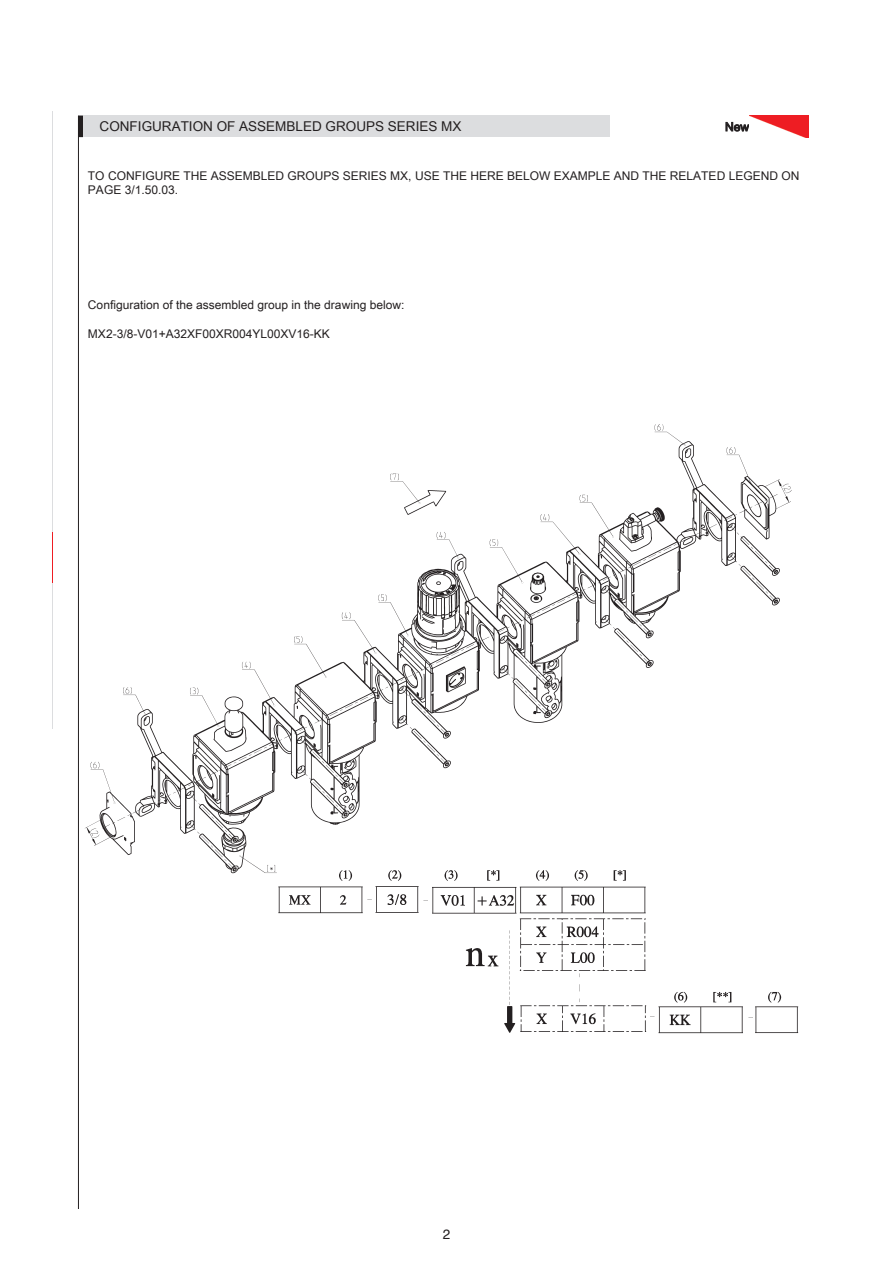
<style>
.page{position:relative;width:893px;height:1263px;background:#fff}
.page>*{position:absolute;margin:0;border:0;box-sizing:border-box;transform-origin:0 0}
.t1{font:13.5px "Arial Unicode MS";color:#231f20}
.t2{font:13.5px "Helvetica";color:#231f20}
.t3{font:12px/14.4px "Arial Unicode MS";color:#231f20}
</style>
<div class="page">
<hr style="left:53px;top:111px;width:1px;height:617px;background:#dcdddf">
<hr style="left:53px;top:533px;width:1px;height:50px;background:#ee1d23">
<hr style="left:78px;top:116px;width:1px;height:1093px;background:#231f20">
<svg style="left:725px;top:122px;width:24px;height:10px"></svg>
<div style="left:79px;top:116px;width:531px;height:21px;background:#dcdddf"></div>
<div style="left:79px;top:116px;width:4px;height:21px;border:1px solid #231f20"></div>
<img style="left:84px;top:424px;width:715px;height:610px">
<img style="left:750px;top:116px;width:58px;height:22px">
<p class="t1" style="left:100px;top:117px;width:363px">CONFIGURATION OF ASSEMBLED GROUPS SERIES MX</p>
<p class="t3" style="left:88px;top:168px;width:713px">TO CONFIGURE THE ASSEMBLED GROUPS SERIES MX, USE THE HERE BELOW EXAMPLE AND THE RELATED LEGEND ON<br>PAGE 3/1.50.03.</p>
<p class="t3" style="left:88px;top:298px;width:318px">Configuration of the assembled group in the drawing below:</p>
<p class="t3" style="left:88px;top:327px;width:243px">MX2-3/8-V01+A32XF00XR004YL00XV16-KK</p>
<p class="t2" style="left:443px;top:1225px;width:9px">2</p>
</div>
